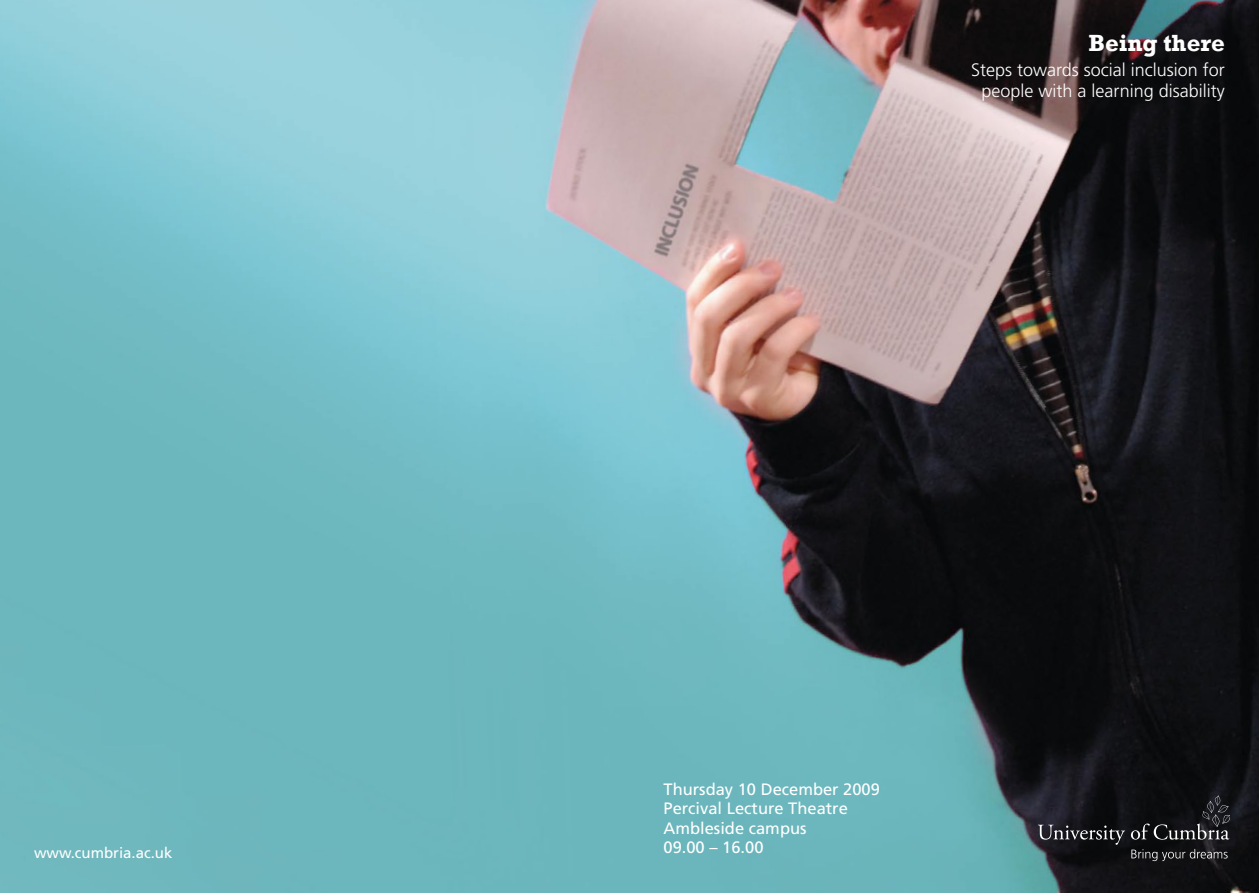
<style>
.page{position:relative;width:1259px;height:893px;background:#fff}
.page>*{position:absolute;margin:0;border:0;box-sizing:border-box;transform-origin:0 0}
.t1{font:700 24px "Rockwell";color:#fff}
.t2{font:300 18px/21px "Frutiger";color:#fff;text-align:center}
.t3{font:16.5px/19.5px "Frutiger";color:#fff}
.t4{font:15px "Frutiger";color:#fff}
</style>
<div class="page">
<img style="left:0;top:0;width:1259px;height:893px">
<svg style="left:1037px;top:825px;width:88px;height:20px;background:#38383c"></svg>
<svg style="left:1131px;top:795px;width:98px;height:45px;background:#242528"></svg>
<svg style="left:1131px;top:849px;width:96px;height:12px"></svg>
<p class="t4" style="left:34px;top:844px;width:140px">www.cumbria.ac.uk</p>
<h1 class="t1" style="left:1088px;top:28px;width:138px">Being there</h1>
<p class="t2" style="left:971px;top:60px;width:255px">Steps towards social inclusion for people with a learning disability</p>
<p class="t3" style="left:663px;top:779px;width:218px">Thursday 10 December 2009<br>Percival Lecture Theatre<br>Ambleside campus<br>09.00 – 16.00</p>
</div>
